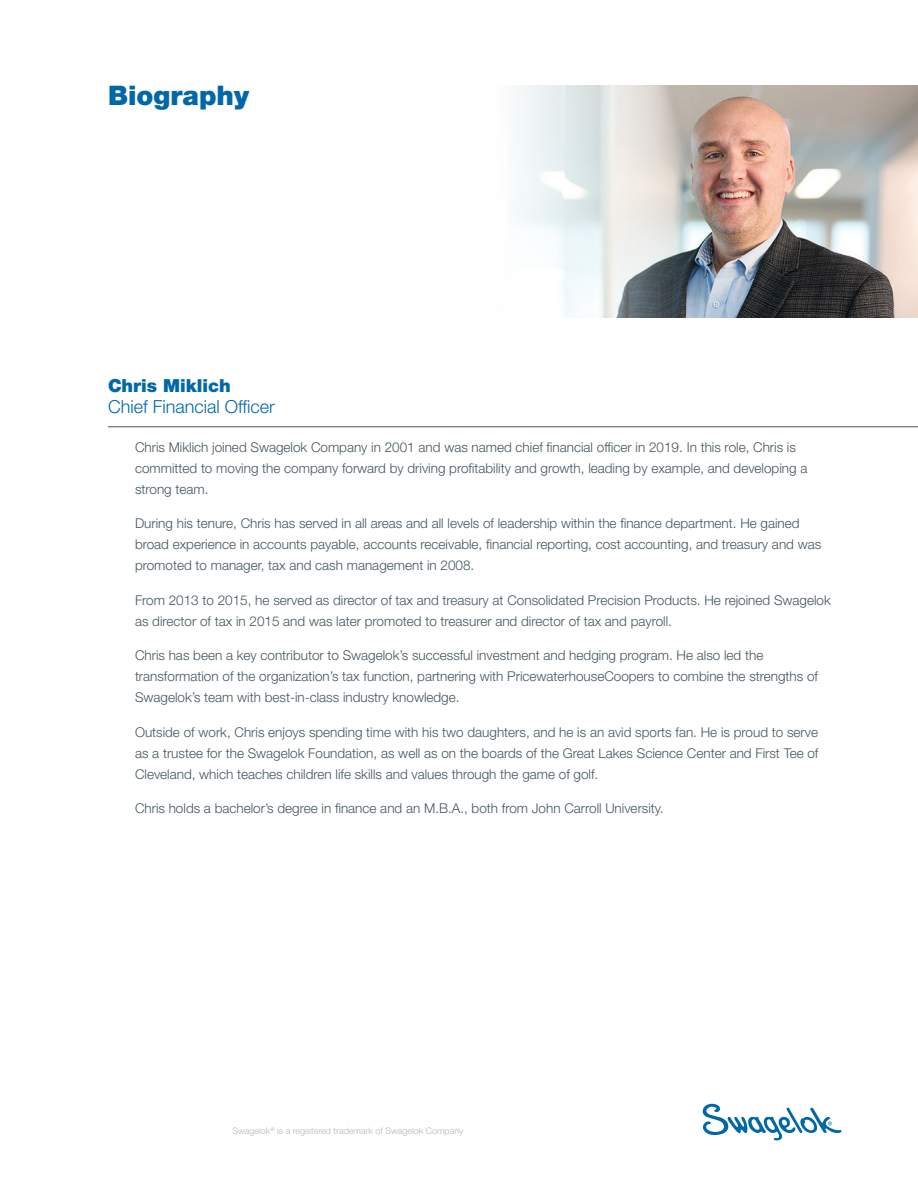
<style>
.page{position:relative;width:918px;height:1188px;background:#fff}
.page>*{position:absolute;margin:0;border:0;box-sizing:border-box;transform-origin:0 0}
.t1{font:900 27px "Helvetica Neue LT Std";color:#0068a9}
.t2{font:300 18px "Helvetica Neue LT Std";color:#0068a9}
.t3{font:900 18px "Helvetica Neue LT Std";color:#0068a9}
.t4{font:300 13.5px/21px "Helvetica Neue LT Std";color:#45555f}
.t5{font:300 9px "Helvetica Neue LT Std";color:#b2b7bb}
</style>
<div class="page">
<img style="left:518px;top:86px;width:400px;height:232px">
<hr style="left:108px;top:427px;width:810px;height:1px;background:#45555f">
<svg style="left:703px;top:1104px;width:138px;height:36px"></svg>
<h1 class="t1" style="left:108px;top:79px;width:143px">Biography</h1>
<h2 class="t3" style="left:108px;top:375px;width:124px">Chris Miklich</h2>
<h2 class="t2" style="left:108px;top:396px;width:168px">Chief Financial Officer</h2>
<p class="t4" style="left:135px;top:436px;width:674px">Chris Miklich joined Swagelok Company in 2001 and was named chief financial officer in 2019. In this role, Chris is committed to moving the company forward by driving profitability and growth, leading by example, and developing a strong team.</p>
<p class="t4" style="left:135px;top:513px;width:688px">During his tenure, Chris has served in all areas and all levels of leadership within the finance department. He gained broad experience in accounts payable, accounts receivable, financial reporting, cost accounting, and treasury and was promoted to manager, tax and cash management in 2008.</p>
<p class="t4" style="left:135px;top:589px;width:697px">From 2013 to 2015, he served as director of tax and treasury at Consolidated Precision Products. He rejoined Swagelok as director of tax in 2015 and was later promoted to treasurer and director of tax and payroll.</p>
<p class="t4" style="left:135px;top:645px;width:685px">Chris has been a key contributor to Swagelok’s successful investment and hedging program. He also led the transformation of the organization’s tax function, partnering with PricewaterhouseCoopers to combine the strengths of<br>Swagelok’s team with best-in-class industry knowledge.</p>
<p class="t4" style="left:135px;top:721px;width:685px;text-align:justify">Outside of work, Chris enjoys spending time with his two daughters, and he is an avid sports fan. He is proud to serve as a trustee for the Swagelok Foundation, as well as on the boards of the Great Lakes Science Center and First Tee of Cleveland, which teaches children life skills and values through the game of golf.</p>
<p class="t4" style="left:135px;top:798px;width:530px">Chris holds a bachelor’s degree in finance and an M.B.A., both from John Carroll University.</p>
<p class="t5" style="left:233px;top:1125px;width:232px">Swagelok<sup>®</sup> is a registered trademark of Swagelok Company</p>
</div>
